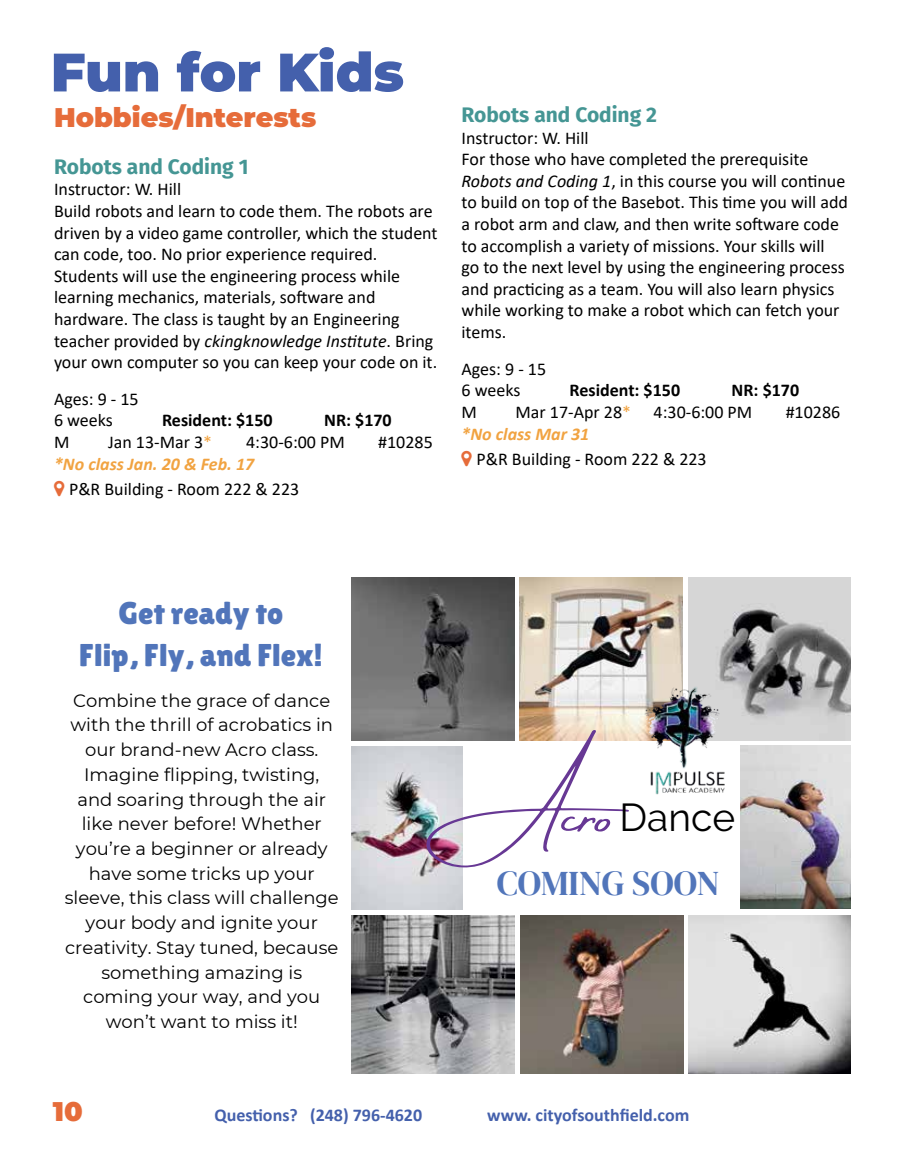
<style>
.page{position:relative;width:905px;height:1175px;background:#fff}
.page>*{position:absolute;margin:0;border:0;box-sizing:border-box;transform-origin:0 0}
.t1{font:60.15px "Amsterdam Four";color:#673894}
.t2{font:900 54px "Montserrat";color:#4460ac}
.t3{font:38.85px "Raleway";color:#000}
.t4{font:34.8px "DM Serif Display";color:#5175ba}
.t5{font:31.5px/41.5px "Lilita One";color:#5175ba;text-align:center}
.t6{font:900 27px "Montserrat";color:#e66c3a}
.t7{font:700 21px "Fira Sans";color:#459694}
.t8{font:18px/21.6px "Calibri";color:#000}
.t9{font:18px/24.8px "Montserrat";color:#000;text-align:center}
.t10{font:700 18px "Calibri";color:#4460ac}
.t11{font:700 18px "Calibri";color:#000}
.t12{font:italic 700 18px "Calibri";color:#f1a341}
.s1{font-style:italic}
.s2{color:#f1a341}
</style>
<div class="page">
<img style="left:351px;top:915px;width:163px;height:158px">
<img style="left:688px;top:915px;width:162px;height:158px">
<img style="left:351px;top:577px;width:163px;height:163px">
<img style="left:519px;top:577px;width:163px;height:163px">
<img style="left:688px;top:577px;width:162px;height:163px">
<img style="left:351px;top:746px;width:111px;height:163px">
<img style="left:520px;top:915px;width:163px;height:158px">
<img style="left:740px;top:745px;width:110px;height:163px">
<img style="left:633px;top:683px;width:104px;height:112px">
<h2 class="t2" style="left:51px;top:32px;width:355px">Fun for Kids</h2>
<h3 class="t6" style="left:54px;top:97px;width:264px">Hobbies/Interests</h3>
<p class="t7" style="left:54px;top:149px;width:196px">Robots and Coding 1</p>
<p class="t8" style="left:54px;top:178px;width:385px">Instructor: W. Hill<br>Build robots and learn to code them. The robots are driven by a video game controller, which the student can code, too. No prior experience required.<br>Students will use the engineering process while learning mechanics, materials, software and hardware. The class is taught by an Engineering teacher provided by <span class="s1">ckingknowledge Institute</span>. Bring your own computer so you can keep your code on it.</p>
<p class="t8" style="left:54px;top:387px;width:86px">Ages: 9 - 15<br>6 weeks</p>
<p class="t11" style="left:162px;top:408px;width:112px">Resident: $150</p>
<p class="t11" style="left:324px;top:408px;width:69px">NR: $170</p>
<p class="t8" style="left:54px;top:431px;width:17px">M</p>
<p class="t8" style="left:108px;top:431px;width:106px">Jan 13-Mar 3<span class="s2">*</span></p>
<p class="t8" style="left:246px;top:431px;width:100px">4:30-6:00 PM</p>
<p class="t8" style="left:378px;top:431px;width:56px">#10285</p>
<p class="t12" style="left:54px;top:451px;width:202px">*No class Jan. 20 &amp; Feb. 17</p>
<p class="t8" style="left:69px;top:477px;width:232px">P&amp;R Building - Room 222 &amp; 223</p>
<p class="t7" style="left:461px;top:97px;width:197px">Robots and Coding 2</p>
<p class="t8" style="left:461px;top:126px;width:388px">Instructor: W. Hill<br>For those who have completed the prerequisite <span class="s1">Robots and Coding 1</span>, in this course you will continue to build on top of the Basebot. This time you will add a robot arm and claw, and then write software code to accomplish a variety of missions. Your skills will<br>go to the next level by using the engineering process and practicing as a team. You will also learn physics while working to make a robot which can fetch your items.</p>
<p class="t8" style="left:461px;top:357px;width:86px">Ages: 9 - 15<br>6 weeks</p>
<p class="t11" style="left:569px;top:377px;width:112px">Resident: $150</p>
<p class="t11" style="left:731px;top:377px;width:69px">NR: $170</p>
<p class="t8" style="left:461px;top:401px;width:17px">M</p>
<p class="t8" style="left:515px;top:401px;width:238px">Mar 17-Apr 28<span class="s2">*</span> 4:30-6:00 PM</p>
<p class="t8" style="left:785px;top:401px;width:56px">#10286</p>
<p class="t12" style="left:461px;top:421px;width:129px">*No class Mar 31</p>
<p class="t8" style="left:476px;top:447px;width:232px">P&amp;R Building - Room 222 &amp; 223</p>
<h3 class="t5" style="left:79px;top:592px;width:245px">Get ready to<br>Flip, Fly, and Flex!</h3>
<p class="t9" style="left:65px;top:687px;width:275px">Combine the grace of dance with the thrill of acrobatics in our brand-new Acro class.<br>Imagine flipping, twisting, and soaring through the air like never before! Whether you’re a beginner or already have some tricks up your sleeve, this class will challenge your body and ignite your creativity. Stay tuned, because something amazing is coming your way, and you won’t want to miss it!</p>
<h1 class="t1" style="left:468px;top:782px;width:204px">Acro</h1>
<h3 class="t3" style="left:619px;top:795px;width:117px">Dance</h3>
<h3 class="t4" style="left:497px;top:863px;width:224px">COMING SOON</h3>
<h3 class="t6" style="left:53px;top:1091px;width:31px">10</h3>
<p class="t10" style="left:214px;top:1102px;width:209px">Questions? (248) 796-4620</p>
<p class="t10" style="left:487px;top:1102px;width:203px">www. cityofsouthfield.com</p>
</div>
